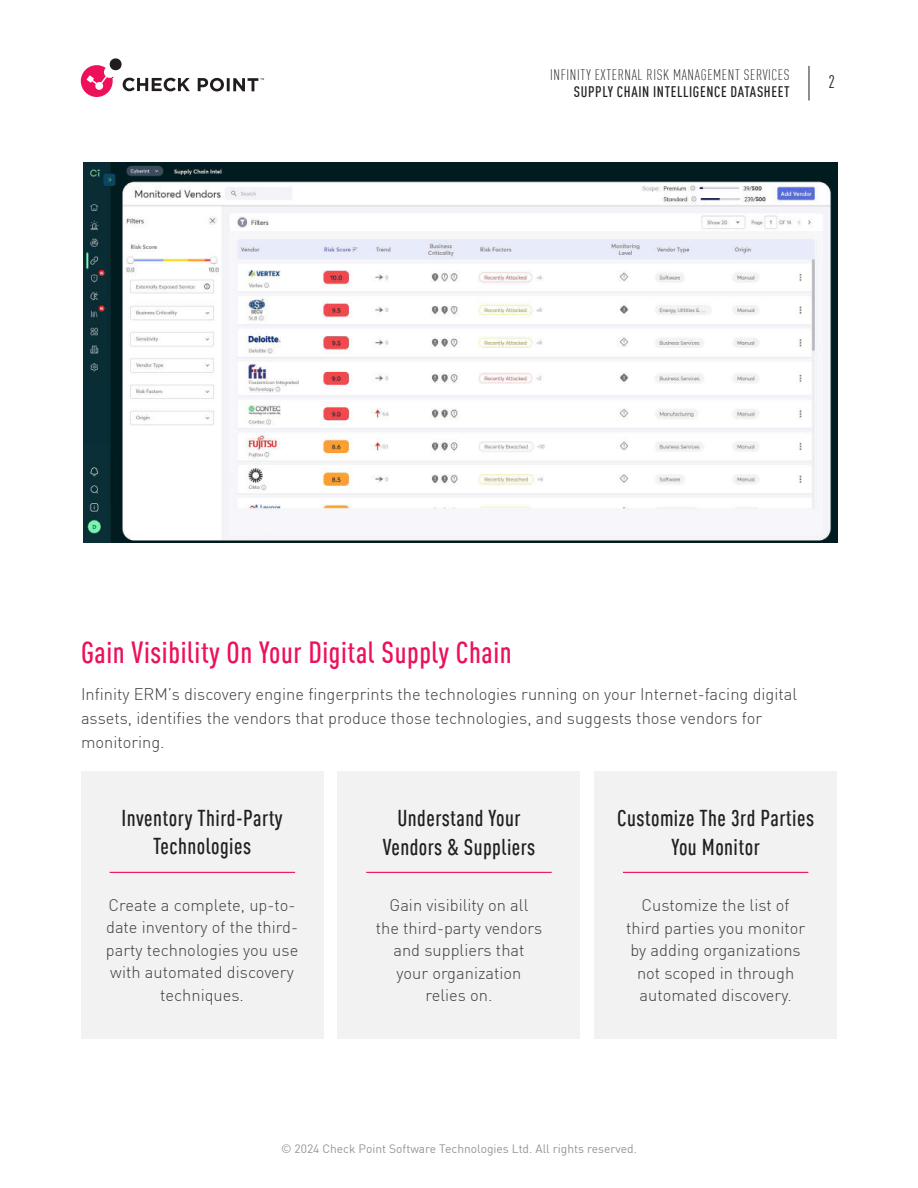
<style>
.page{position:relative;width:918px;height:1188px;background:#fff}
.page>*{position:absolute;margin:0;border:0;box-sizing:border-box;transform-origin:0 0}
.t1{font:500 condensed 30px "DIN Pro";letter-spacing:.02em;color:#ed105c}
.t2{font:500 condensed 22.5px/28.5px "DIN Pro";letter-spacing:.02em;color:#231f20;text-align:center}
.t3{font:condensed 18px "DIN Pro";color:#231f20}
.t4{font:300 16.5px/22.5px "DIN Pro";color:#3e3e3f;text-align:center}
.t5{font:300 condensed 15px "DIN Pro";letter-spacing:.04em;color:#231f20}
.t6{font:500 condensed 15px "DIN Pro";letter-spacing:.04em;color:#231f20}
.t7{font:12px "DIN Pro";color:#939598}
</style>
<div class="page">
<svg style="left:81px;top:58px;width:109px;height:39px"></svg>
<svg style="left:198px;top:78px;width:66px;height:13px"></svg>
<hr style="left:809px;top:66px;width:1px;height:34px;background:#231f20">
<div style="left:81px;top:771px;width:243px;height:267px;background:#f2f2f2"></div>
<div style="left:338px;top:771px;width:242px;height:267px;background:#f2f2f2"></div>
<div style="left:594px;top:771px;width:243px;height:267px;background:#f2f2f2"></div>
<hr style="left:110px;top:872px;width:185px;height:1px;background:#ed105c">
<hr style="left:366px;top:872px;width:186px;height:1px;background:#ed105c">
<hr style="left:623px;top:872px;width:185px;height:1px;background:#ed105c">
<img style="left:83px;top:162px;width:754px;height:380px">
<p class="t5" style="left:550px;top:66px;width:241px">INFINITY EXTERNAL RISK MANAGEMENT SERVICES</p>
<p class="t6" style="left:574px;top:83px;width:217px">SUPPLY CHAIN INTELLIGENCE DATASHEET</p>
<p class="t3" style="left:828px;top:75px;width:8px">2</p>
<h1 class="t1" style="left:81px;top:641px;width:432px">Gain Visibility On Your Digital Supply Chain</h1>
<p class="t4" style="left:81px;top:681px;width:718px;line-height:24px;text-align:left">Infinity ERM’s discovery engine fingerprints the technologies running on your Internet-facing digital assets, identifies the vendors that produce those technologies, and suggests those vendors for monitoring.</p>
<h2 class="t2" style="left:122px;top:806px;width:163px">Inventory Third-Party<br>Technologies</h2>
<p class="t4" style="left:106px;top:892px;width:194px">Create a complete, up-to&shy;date inventory of the third&shy;party technologies you use with automated discovery techniques.</p>
<h2 class="t2" style="left:383px;top:806px;width:154px">Understand Your<br>Vendors &amp; Suppliers</h2>
<p class="t4" style="left:376px;top:893px;width:168px">Gain visibility on all<br>the third-party vendors and suppliers that your organization relies on.</p>
<h2 class="t2" style="left:617px;top:806px;width:198px">Customize The 3rd Parties<br>You Monitor</h2>
<p class="t4" style="left:626px;top:893px;width:180px">Customize the list of third parties you monitor by adding organizations not scoped in through automated discovery.</p>
<p class="t7" style="left:281px;top:1144px;width:357px">© 2024 Check Point Software Technologies Ltd. All rights reserved.</p>
</div>
